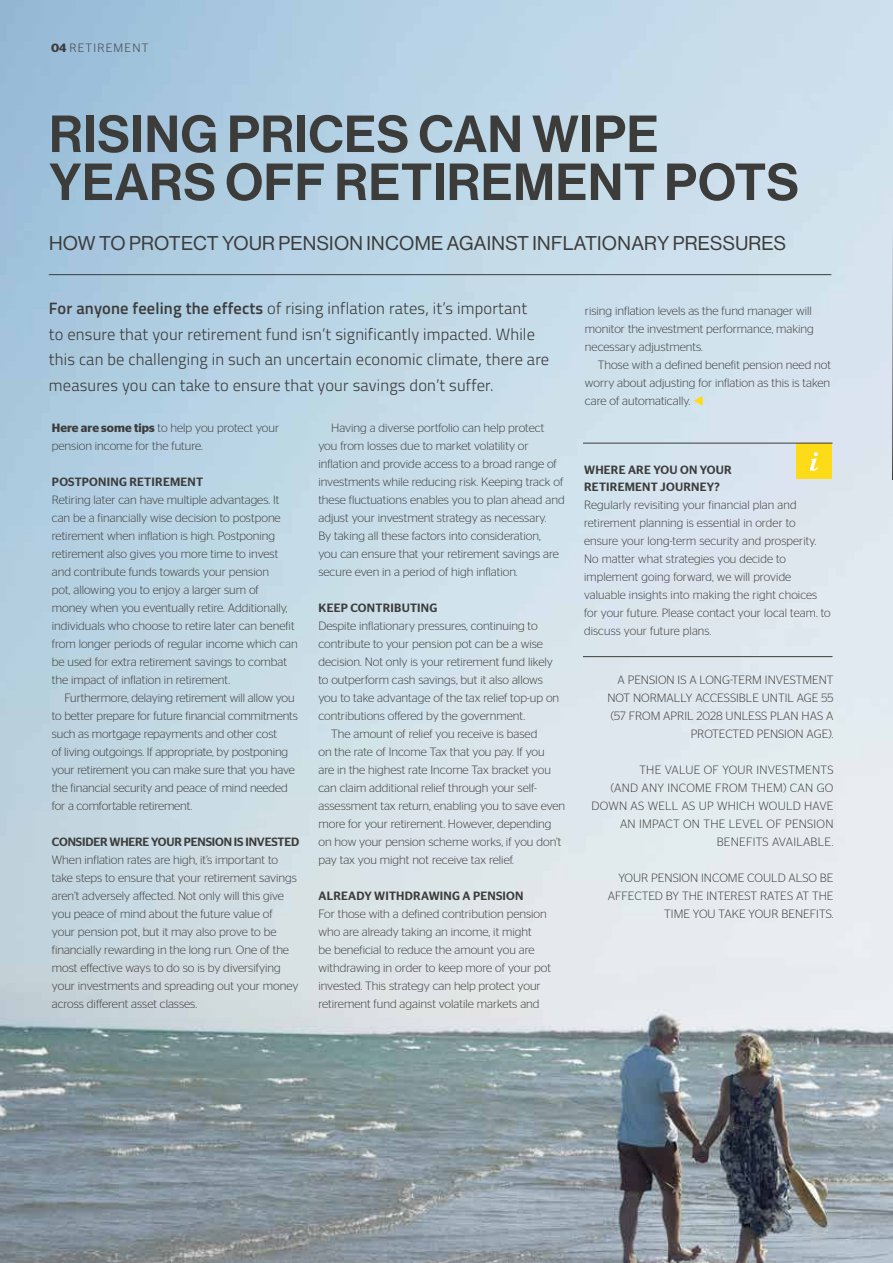
<style>
.page{position:relative;width:893px;height:1263px;background:#fff}
.page>*{position:absolute;margin:0;border:0;box-sizing:border-box;transform-origin:0 0}
.t1{font:51px/48px "N Haas Grotesk DS Pro 65 Md";letter-spacing:.015em;color:#3c3c3b}
.t2{font:19.5px "N Haas Grotesk DS Pro 55 Rg";letter-spacing:.015em;color:#3c3c3b}
.t3{font:300 16.5px/25.5px "Titillium";letter-spacing:.01em;color:#3c3c3b}
.t4{font:300 12px/18px "Stag Sans";color:#3c3c3b}
.t5{font:300 12px/18px "Stag Sans";letter-spacing:.02em;color:#3c3c3b;text-align:right}
.t6{font:500 12px/16.5px "Stag Sans";letter-spacing:.02em;color:#3c3c3b}
.t7{font:500 12px "Stag Sans";letter-spacing:-.01em;color:#3c3c3b}
.t8{font:300 12px "Stag Sans";letter-spacing:.1em;color:#3c3c3b}
.s1{font-weight:600}
.s2{color:#fddb18}
</style>
<div class="page">
<img style="left:0;top:0;width:893px;height:1263px">
<svg style="left:892px;top:224px;width:1px;height:256px"></svg>
<div style="left:796px;top:443px;width:36px;height:36px;background:#fddb18"></div>
<svg style="left:810px;top:452px;width:8px;height:19px"></svg>
<hr style="left:583px;top:443px;width:249px;height:1px;background:#3c3c3b">
<hr style="left:583px;top:656px;width:249px;height:1px;background:#3c3c3b">
<hr style="left:49px;top:274px;width:782px;height:1px;background:#3c3c3b">
<p class="t8" style="left:51px;top:41px;width:99px"><span class="s1">04</span> RETIREMENT</p>
<h1 class="t1" style="left:49px;top:111px;width:751px">RISING PRICES CAN WIPE<br>YEARS OFF RETIREMENT POTS</h1>
<h2 class="t2" style="left:49px;top:232px;width:738px">HOW TO PROTECT YOUR PENSION INCOME AGAINST INFLATIONARY PRESSURES</h2>
<p class="t3" style="left:49px;top:295px;width:502px"><span class="s1">For anyone feeling the effects</span> of rising inflation rates, it’s important<br>to ensure that your retirement fund isn’t significantly impacted. While this can be challenging in such an uncertain economic climate, there are measures you can take to ensure that your savings don’t suffer.</p>
<p class="t4" style="left:52px;top:419px;width:229px"><span class="s1">Here are some tips</span> to help you protect your pension income for the future.</p>
<p class="t6" style="left:52px;top:474px;width:153px">POSTPONING RETIREMENT</p>
<p class="t4" style="left:52px;top:491px;width:247px">Retiring later can have multiple advantages. It can be a financially wise decision to postpone retirement when inflation is high. Postponing retirement also gives you more time to invest and contribute funds towards your pension<br>pot, allowing you to enjoy a larger sum of<br>money when you eventually retire. Additionally, individuals who choose to retire later can benefit from longer periods of regular income which can be used for extra retirement savings to combat the impact of inflation in retirement.</p>
<p class="t4" style="left:52px;top:689px;width:247px;text-indent:13px">Furthermore, delaying retirement will allow you to better prepare for future financial commitments such as mortgage repayments and other cost<br>of living outgoings. If appropriate, by postponing your retirement you can make sure that you have the financial security and peace of mind needed for a comfortable retirement.</p>
<p class="t7" style="left:52px;top:835px;width:249px">CONSIDER WHERE YOUR PENSION IS INVESTED</p>
<p class="t4" style="left:52px;top:851px;width:248px">When inflation rates are high, it’s important to take steps to ensure that your retirement savings aren’t adversely affected. Not only will this give you peace of mind about the future value of your pension pot, but it may also prove to be financially rewarding in the long run. One of the most effective ways to do so is by diversifying your investments and spreading out your money across different asset classes.</p>
<p class="t4" style="left:318px;top:419px;width:248px;text-indent:13px">Having a diverse portfolio can help protect you from losses due to market volatility or inflation and provide access to a broad range of investments while reducing risk. Keeping track of these fluctuations enables you to plan ahead and adjust your investment strategy as necessary.<br>By taking all these factors into consideration,<br>you can ensure that your retirement savings are secure even in a period of high inflation.</p>
<p class="t6" style="left:318px;top:600px;width:120px">KEEP CONTRIBUTING</p>
<p class="t4" style="left:318px;top:617px;width:221px">Despite inflationary pressures, continuing to</p>
<p class="t4" style="left:318px;top:635px;width:226px">contribute to your pension pot can be a wise</p>
<p class="t4" style="left:318px;top:653px;width:236px">decision. Not only is your retirement fund likely</p>
<p class="t4" style="left:318px;top:671px;width:226px">to outperform cash savings, but it also allows</p>
<p class="t4" style="left:318px;top:689px;width:242px">you to take advantage of the tax relief top-up on</p>
<p class="t4" style="left:318px;top:707px;width:208px">contributions offered by the government.</p>
<p class="t4" style="left:331px;top:725px;width:208px">The amount of relief you receive is based</p>
<p class="t4" style="left:318px;top:743px;width:228px">on the rate of Income Tax that you pay. If you</p>
<p class="t4" style="left:318px;top:761px;width:234px">are in the highest rate Income Tax bracket you</p>
<p class="t4" style="left:318px;top:779px;width:220px">can claim additional relief through your self-</p>
<p class="t4" style="left:318px;top:797px;width:248px">assessment tax return, enabling you to save even</p>
<p class="t4" style="left:318px;top:815px;width:235px">more for your retirement. However, depending</p>
<p class="t4" style="left:318px;top:833px;width:244px">on how your pension scheme works, if you don’t</p>
<p class="t4" style="left:318px;top:851px;width:197px">pay tax you might not receive tax relief.</p>
<p class="t6" style="left:318px;top:888px;width:207px">ALREADY WITHDRAWING A PENSION</p>
<p class="t4" style="left:318px;top:905px;width:234px">For those with a defined contribution pension who are already taking an income, it might<br>be beneficial to reduce the amount you are withdrawing in order to keep more of your pot invested. This strategy can help protect your retirement fund against volatile markets and</p>
<p class="t4" style="left:585px;top:302px;width:230px">rising inflation levels as the fund manager will monitor the investment performance, making necessary adjustments.</p>
<p class="t4" style="left:585px;top:356px;width:248px;text-align:justify;text-indent:13px">Those with a defined benefit pension need not worry about adjusting for inflation as this is taken care of automatically. <span class="s2">▼</span></p>
<p class="t6" style="left:584px;top:462px;width:149px">WHERE ARE YOU ON YOUR<br>RETIREMENT JOURNEY?</p>
<p class="t4" style="left:584px;top:496px;width:248px">Regularly revisiting your financial plan and retirement planning is essential in order to ensure your long-term security and prosperity.<br>No matter what strategies you decide to implement going forward, we will provide valuable insights into making the right choices for your future. Please contact your local team. to discuss your future plans.</p>
<p class="t4" style="left:607px;top:671px;width:228px;text-align:right">A PENSION IS A LONG-TERM INVESTMENT NOT NORMALLY ACCESSIBLE UNTIL AGE 55 (57 FROM APRIL 2028 UNLESS PLAN HAS A PROTECTED PENSION AGE).</p>
<p class="t5" style="left:592px;top:761px;width:243px">THE VALUE OF YOUR INVESTMENTS<br>(AND ANY INCOME FROM THEM) CAN GO<br>DOWN AS WELL AS UP WHICH WOULD HAVE<br>AN IMPACT ON THE LEVEL OF PENSION<br>BENEFITS AVAILABLE.</p>
<p class="t4" style="left:608px;top:869px;width:227px;text-align:right">YOUR PENSION INCOME COULD ALSO BE<br>AFFECTED BY THE INTEREST RATES AT THE<br>TIME YOU TAKE YOUR BENEFITS.</p>
</div>
